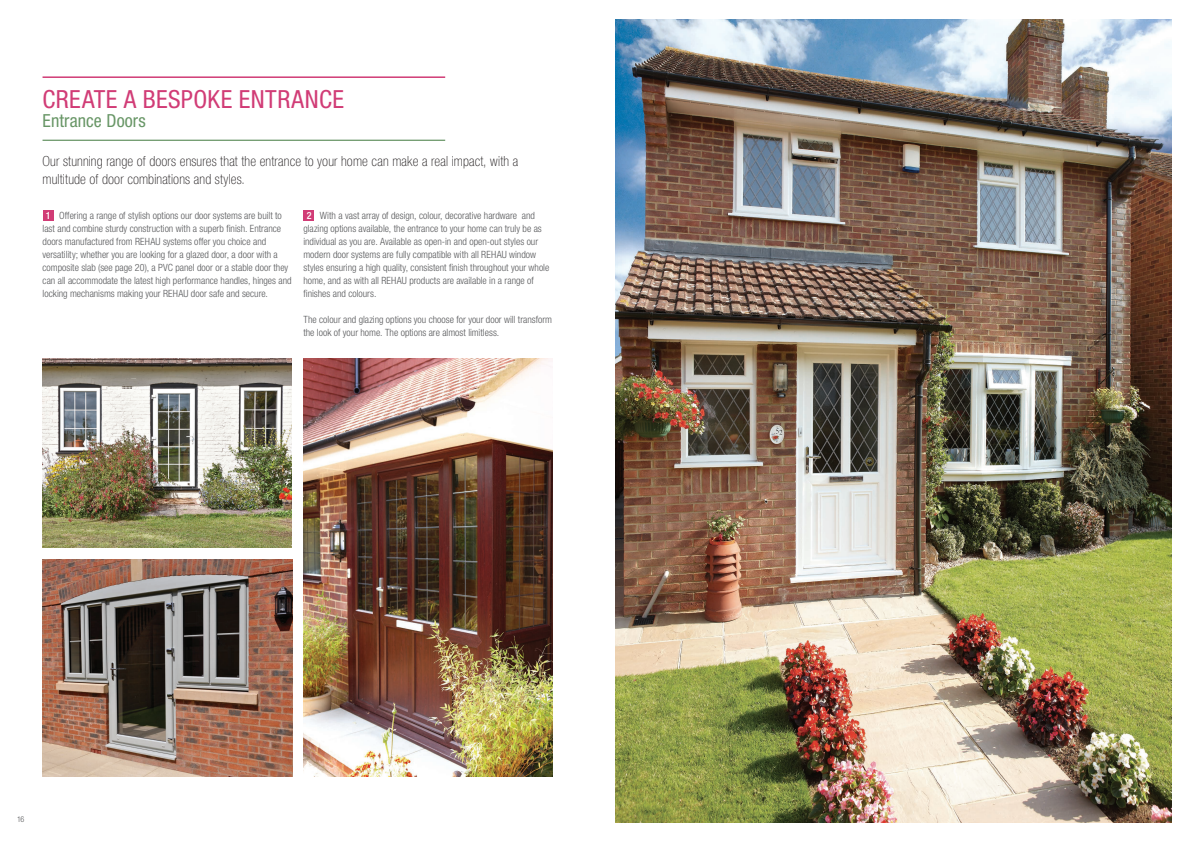
<style>
.page{position:relative;width:1191px;height:842px;background:#fff}
.page>*{position:absolute;margin:0;border:0;box-sizing:border-box;transform-origin:0 0}
.Cover_page_headline{font:condensed 25px "Helvetica Neue LTW1 G";letter-spacing:.015em;color:#d13c76}
.Cover_page_subline{font:condensed 18px "Helvetica Neue LTW1 G";letter-spacing:.005em;color:#689666}
.Leadtext_small{font:100 condensed 14px/18px "Helvetica Neue LTW1 G";letter-spacing:.01em;color:#231f20}
.Bodytext{font:300 condensed 10px/13px "Helvetica Neue LTW1 G";color:#57585a}
.t1{font:300 condensed 8px "Helvetica Neue LTW1 G";color:#57585a}
.s1{font-weight:500;color:#fff}
</style>
<div class="page">
<hr style="left:43px;top:76px;width:402px;height:2px;background:#d13c76">
<hr style="left:43px;top:140px;width:402px;height:1px;background:#689666">
<img style="left:42px;top:559px;width:250px;height:218px">
<img style="left:615px;top:20px;width:556px;height:802px">
<img style="left:303px;top:359px;width:250px;height:417px">
<div style="left:43px;top:210px;width:11px;height:11px;background:#d13c76"></div>
<div style="left:303px;top:210px;width:11px;height:11px;background:#d13c76"></div>
<img style="left:42px;top:359px;width:250px;height:188px">
<p class="Cover_page_headline" style="left:43px;top:84px;width:303px">CREATE A BESPOKE ENTRANCE</p>
<p class="Cover_page_subline" style="left:43px;top:110px;width:105px">Entrance Doors</p>
<p class="Leadtext_small" style="left:43px;top:152px;width:477px">Our stunning range of doors ensures that the entrance to your home can make a real impact, with a multitude of door combinations and styles.</p>
<p class="Bodytext" style="left:43px;top:209px;width:251px;text-indent:3px"><span class="s1">1</span> Offering a range of stylish options our door systems are built to last and combine sturdy construction with a superb finish. Entrance doors manufactured from REHAU systems offer you choice and versatility; whether you are looking for a glazed door, a door with a composite slab (see page 20), a PVC panel door or a stable door they can all accommodate the latest high performance handles, hinges and locking mechanisms making your REHAU door safe and secure.</p>
<p class="Bodytext" style="left:303px;top:209px;width:247px;text-indent:3px"><span class="s1">2</span> With a vast array of design, colour, decorative hardware and glazing options available, the entrance to your home can truly be as individual as you are. Available as open-in and open-out styles our modern door systems are fully compatible with all REHAU window styles ensuring a high quality, consistent finish throughout your whole home, and as with all REHAU products are available in a range of finishes and colours.</p>
<p class="Bodytext" style="left:303px;top:313px;width:250px">The colour and glazing options you choose for your door will transform the look of your home. The options are almost limitless.</p>
<p class="t1" style="left:17px;top:815px;width:9px">16</p>
</div>
